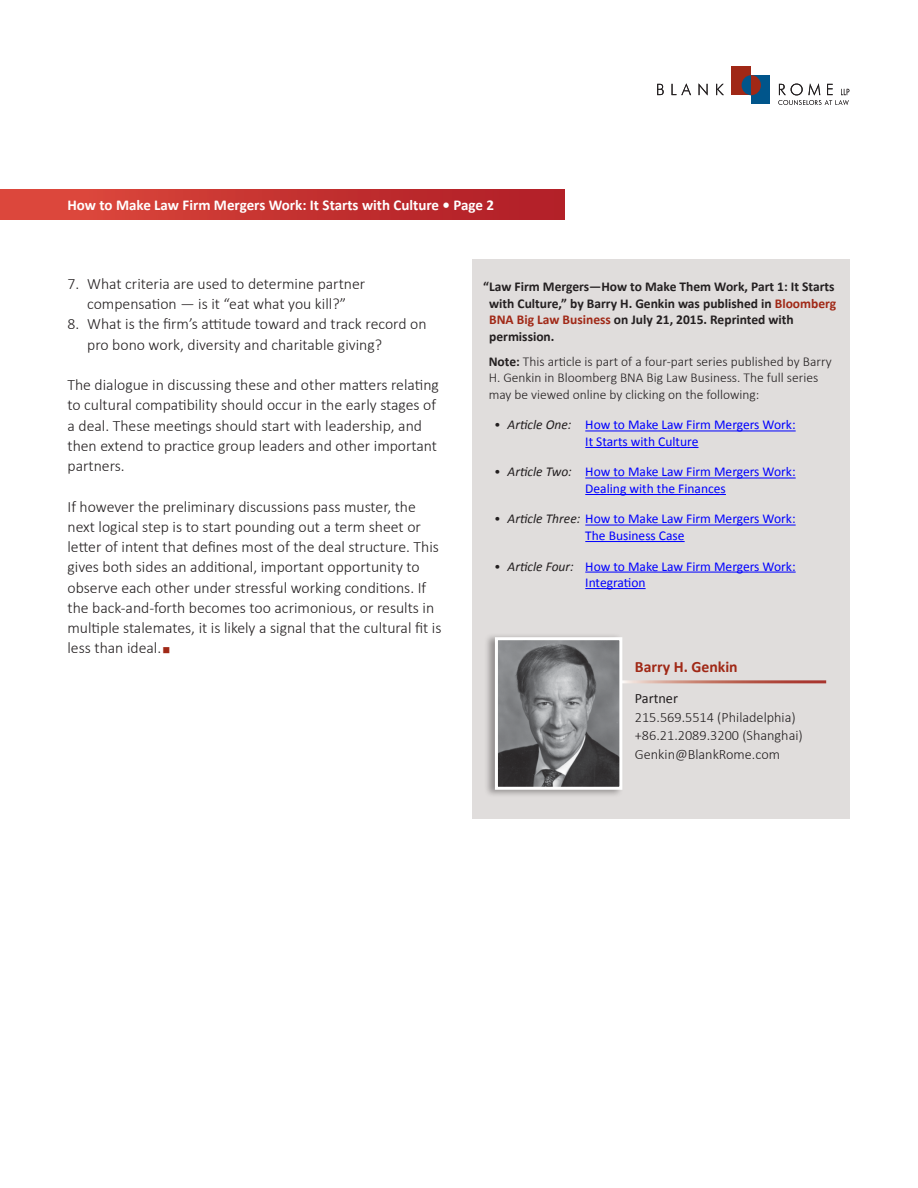
<style>
.page{position:relative;width:918px;height:1188px;background:#fff}
.page>*{position:absolute;margin:0;border:0;box-sizing:border-box;transform-origin:0 0}
.t1{font:300 15.75px/20.2px "Calibri";color:#231f20}
.t2{font:700 15.75px "Calibri";color:#a02816}
.t3{font:700 15px "Calibri";color:#fff}
.t4{font:300 14.25px/18.8px "Calibri";color:#231f20}
.t5{font:14.25px "Calibri";color:#231f20}
.t6{font:13.5px/16.5px "Calibri";color:#00f}
.t7{font:700 13.5px/16.5px "Calibri";color:#231f20}
.t8{font:300 13.5px/16.5px "Calibri";color:#231f20}
.s1{color:#a02816}
.s2{font-weight:700}
.s3{font-weight:300;color:#231f20}
.s4{font-style:italic;color:#231f20}
</style>
<div class="page">
<svg style="left:657px;top:83px;width:67px;height:12px"></svg>
<svg style="left:778px;top:83px;width:71px;height:22px"></svg>
<div style="left:732px;top:66px;width:19px;height:29px;background:#a02816"></div>
<div style="left:751px;top:75px;width:19px;height:29px;background:#00558b"></div>
<div style="left:742px;top:75px;width:19px;height:20px;background:#a02816;border-radius:50%"></div>
<svg style="left:742px;top:75px;width:9px;height:20px"></svg>
<img style="left:0;top:189px;width:565px;height:31px">
<div style="left:472px;top:260px;width:378px;height:559px;background:#e0dddc"></div>
<hr style="left:585px;top:431px;width:211px;height:1px;background:#00f">
<hr style="left:585px;top:447px;width:114px;height:1px;background:#00f">
<hr style="left:585px;top:478px;width:211px;height:1px;background:#00f">
<hr style="left:585px;top:494px;width:141px;height:1px;background:#00f">
<hr style="left:585px;top:525px;width:211px;height:1px;background:#00f">
<hr style="left:585px;top:541px;width:100px;height:1px;background:#00f">
<hr style="left:585px;top:572px;width:211px;height:1px;background:#00f">
<hr style="left:585px;top:588px;width:61px;height:1px;background:#00f">
<hr style="left:554px;top:680px;width:272px;height:3px;background:#fff">
<div style="left:484px;top:633px;width:139px;height:165px;background:#231f20;opacity:.4"></div>
<img style="left:499px;top:641px;width:119px;height:145px">
<div style="left:495px;top:637px;width:127px;height:153px;border:3px solid #fff"></div>
<p class="t3" style="left:68px;top:196px;width:428px">How to Make Law Firm Mergers Work: It Starts with Culture • Page 2</p>
<p class="t1" style="left:68px;top:273px;width:299px;text-align:center">7. What criteria are used to determine partner compensation — is it “eat what you kill?”</p>
<p class="t1" style="left:87px;top:314px;width:341px;text-indent:-20px">8. What is the firm’s attitude toward and track record on pro bono work, diversity and charitable giving?</p>
<p class="t1" style="left:68px;top:375px;width:373px">The dialogue in discussing these and other matters relating to cultural compatibility should occur in the early stages of a deal. These meetings should start with leadership, and then extend to practice group leaders and other important partners.</p>
<p class="t1" style="left:68px;top:496px;width:376px">If however the preliminary discussions pass muster, the next logical step is to start pounding out a term sheet or letter of intent that defines most of the deal structure. This gives both sides an additional, important opportunity to observe each other under stressful working conditions. If the back-and-forth becomes too acrimonious, or results in multiple stalemates, it is likely a signal that the cultural fit is less than ideal. <span class="s1">■</span></p>
<p class="t7" style="left:489px;top:279px;width:349px;text-indent:-6px">“Law Firm Mergers—How to Make Them Work, Part 1: It Starts with Culture,” by Barry H. Genkin was published in <span class="s1">Bloomberg BNA Big Law Business</span> on July 21, 2015. Reprinted with permission.</p>
<p class="t8" style="left:489px;top:353px;width:344px"><span class="s2">Note:</span> This article is part of a four-part series published by Barry<br>H. Genkin in Bloomberg BNA Big Law Business. The full series may be viewed online by clicking on the following:</p>
<p class="t6" style="left:494px;top:417px;width:303px;text-align:center"><span class="s3">•</span> <span class="s4">Article One:</span> How to Make Law Firm Mergers Work:<br>It Starts with Culture</p>
<p class="t6" style="left:585px;top:464px;width:212px;text-indent:-91px"><span class="s3">•</span> <span class="s4">Article Two:</span> How to Make Law Firm Mergers Work:<br>Dealing with the Finances</p>
<p class="t6" style="left:585px;top:511px;width:212px;text-indent:-91px"><span class="s3">•</span> <span class="s4">Article Three:</span> How to Make Law Firm Mergers Work:<br>The Business Case</p>
<p class="t6" style="left:585px;top:558px;width:212px;text-indent:-91px"><span class="s3">•</span> <span class="s4">Article Four:</span> How to Make Law Firm Mergers Work:<br>Integration</p>
<p class="t2" style="left:635px;top:656px;width:104px">Barry H. Genkin</p>
<p class="t5" style="left:635px;top:689px;width:45px">Partner</p>
<p class="t4" style="left:635px;top:707px;width:169px">215.569.5514 (Philadelphia) +86.21.2089.3200 (Shanghai)<br>Genkin@BlankRome.com</p>
</div>
